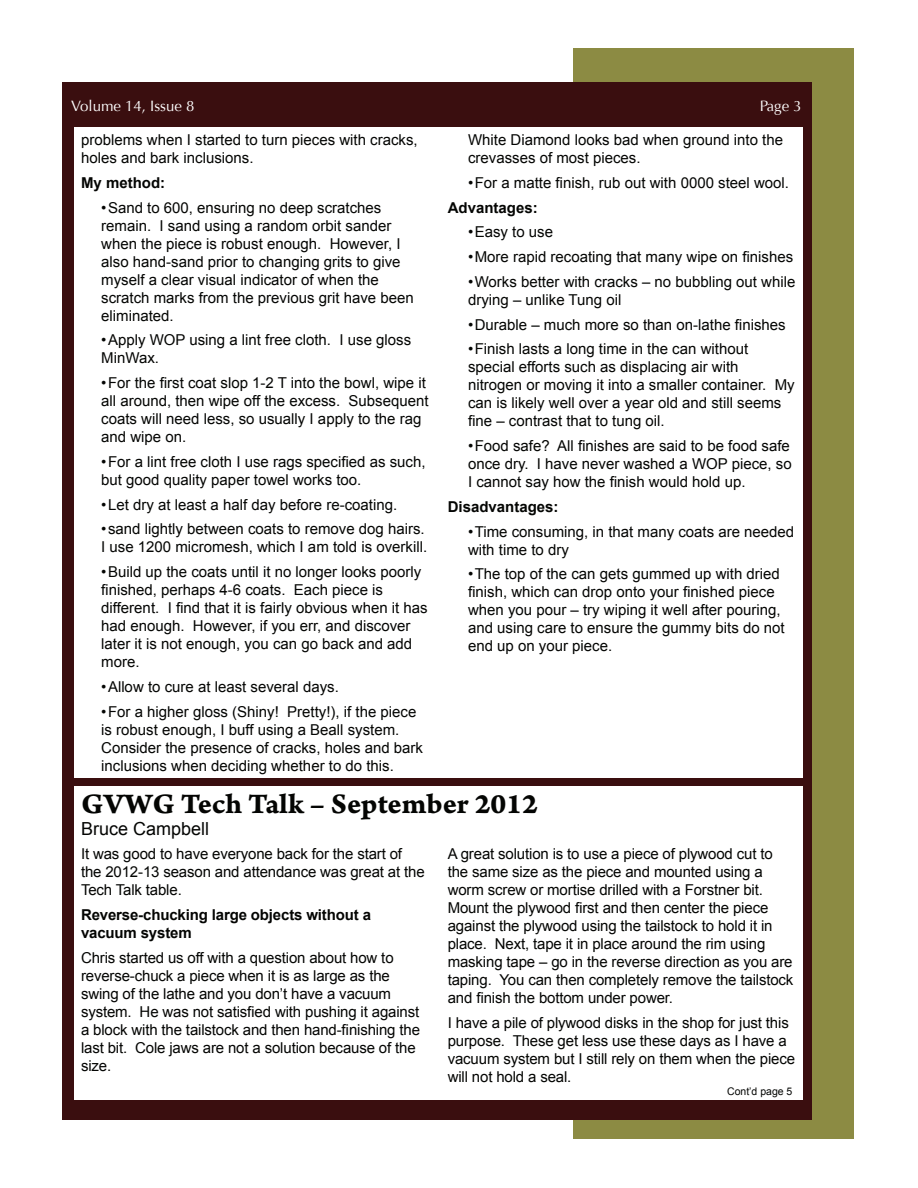
<style>
.page{position:relative;width:918px;height:1188px;background:#fff}
.page>*{position:absolute;margin:0;border:0;box-sizing:border-box;transform-origin:0 0}
.t1{font:30px "Arno Pro Bold Caption";color:#040503}
.t2{font:18px "Arial";color:#040503}
.t3{font:15px/18px "Arial";color:#040503}
.t4{font:700 15px/18px "Arial";letter-spacing:-.01em;color:#040503}
.t5{font:15px "Optima";color:#fff}
.t6{font:10.5px "Arial";color:#040503}
</style>
<div class="page">
<div style="left:574px;top:49px;width:280px;height:1090px;background:#8c8b43"></div>
<div style="left:62px;top:82px;width:750px;height:1038px;background:#3a0e0f"></div>
<div style="left:74px;top:127px;width:729px;height:651px;background:#fff"></div>
<div style="left:74px;top:786px;width:729px;height:313px;background:#fff"></div>
<p class="t5" style="left:71px;top:97px;width:125px">Volume 14, Issue 8</p>
<p class="t5" style="left:760px;top:97px;width:43px">Page 3</p>
<p class="t3" style="left:81px;top:131px;width:338px">problems when I started to turn pieces with cracks, holes and bark inclusions.</p>
<p class="t4" style="left:81px;top:174px;width:86px">My method:</p>
<p class="t3" style="left:101px;top:199px;width:314px">•Sand to 600, ensuring no deep scratches remain. I sand using a random orbit sander when the piece is robust enough. However, I also hand-sand prior to changing grits to give myself a clear visual indicator of when the scratch marks from the previous grit have been eliminated.</p>
<p class="t3" style="left:101px;top:331px;width:311px">•Apply WOP using a lint free cloth. I use gloss<br>MinWax.</p>
<p class="t3" style="left:101px;top:374px;width:329px">•For the first coat slop 1-2 T into the bowl, wipe it all around, then wipe off the excess. Subsequent coats will need less, so usually I apply to the rag and wipe on.</p>
<p class="t3" style="left:101px;top:453px;width:326px">•For a lint free cloth I use rags specified as such, but good quality paper towel works too.</p>
<p class="t3" style="left:101px;top:496px;width:298px">•Let dry at least a half day before re-coating.</p>
<p class="t3" style="left:101px;top:520px;width:327px">•sand lightly between coats to remove dog hairs.<br>I use 1200 micromesh, which I am told is overkill.</p>
<p class="t3" style="left:101px;top:563px;width:328px">•Build up the coats until it no longer looks poorly finished, perhaps 4-6 coats. Each piece is different. I find that it is fairly obvious when it has had enough. However, if you err, and discover later it is not enough, you can go back and add more.</p>
<p class="t3" style="left:101px;top:678px;width:239px">•Allow to cure at least several days.</p>
<p class="t3" style="left:101px;top:703px;width:323px">•For a higher gloss (Shiny! Pretty!), if the piece is robust enough, I buff using a Beall system.<br>Consider the presence of cracks, holes and bark inclusions when deciding whether to do this.</p>
<p class="t3" style="left:468px;top:131px;width:317px">White Diamond looks bad when ground into the crevasses of most pieces.</p>
<p class="t3" style="left:468px;top:174px;width:323px">•For a matte finish, rub out with 0000 steel wool.</p>
<p class="t4" style="left:448px;top:199px;width:92px">Advantages:</p>
<p class="t3" style="left:468px;top:223px;width:87px">•Easy to use</p>
<p class="t3" style="left:468px;top:248px;width:327px">•More rapid recoating that many wipe on finishes</p>
<p class="t3" style="left:468px;top:273px;width:329px">•Works better with cracks – no bubbling out while drying – unlike Tung oil</p>
<p class="t3" style="left:468px;top:316px;width:319px">•Durable – much more so than on-lathe finishes</p>
<p class="t3" style="left:468px;top:340px;width:328px">•Finish lasts a long time in the can without special efforts such as displacing air with nitrogen or moving it into a smaller container. My can is likely well over a year old and still seems fine – contrast that to tung oil.</p>
<p class="t3" style="left:468px;top:437px;width:325px">•Food safe? All finishes are said to be food safe once dry. I have never washed a WOP piece, so<br>I cannot say how the finish would hold up.</p>
<p class="t4" style="left:448px;top:498px;width:112px">Disadvantages:</p>
<p class="t3" style="left:468px;top:523px;width:328px">•Time consuming, in that many coats are needed with time to dry</p>
<p class="t3" style="left:468px;top:565px;width:318px">•The top of the can gets gummed up with dried finish, which can drop onto your finished piece when you pour – try wiping it well after pouring, and using care to ensure the gummy bits do not end up on your piece.</p>
<h1 class="t1" style="left:81px;top:786px;width:458px">GVWG Tech Talk – September 2012</h1>
<p class="t2" style="left:81px;top:817px;width:130px">Bruce Campbell</p>
<p class="t3" style="left:81px;top:845px;width:345px">It was good to have everyone back for the start of the 2012-13 season and attendance was great at the<br>Tech Talk table.</p>
<p class="t4" style="left:81px;top:906px;width:292px">Reverse-chucking large objects without a vacuum system</p>
<p class="t3" style="left:81px;top:949px;width:341px">Chris started us off with a question about how to reverse-chuck a piece when it is as large as the swing of the lathe and you don’t have a vacuum system. He was not satisfied with pushing it against a block with the tailstock and then hand-finishing the last bit. Cole jaws are not a solution because of the size.</p>
<p class="t3" style="left:448px;top:845px;width:347px">A great solution is to use a piece of plywood cut to the same size as the piece and mounted using a worm screw or mortise drilled with a Forstner bit.<br>Mount the plywood first and then center the piece against the plywood using the tailstock to hold it in place. Next, tape it in place around the rim using masking tape – go in the reverse direction as you are taping. You can then completely remove the tailstock and finish the bottom under power.</p>
<p class="t3" style="left:448px;top:1014px;width:349px">I have a pile of plywood disks in the shop for just this purpose. These get less use these days as I have a vacuum system but I still rely on them when the piece will not hold a seal.</p>
<p class="t6" style="left:727px;top:1084px;width:67px">Cont’d page 5</p>
</div>
